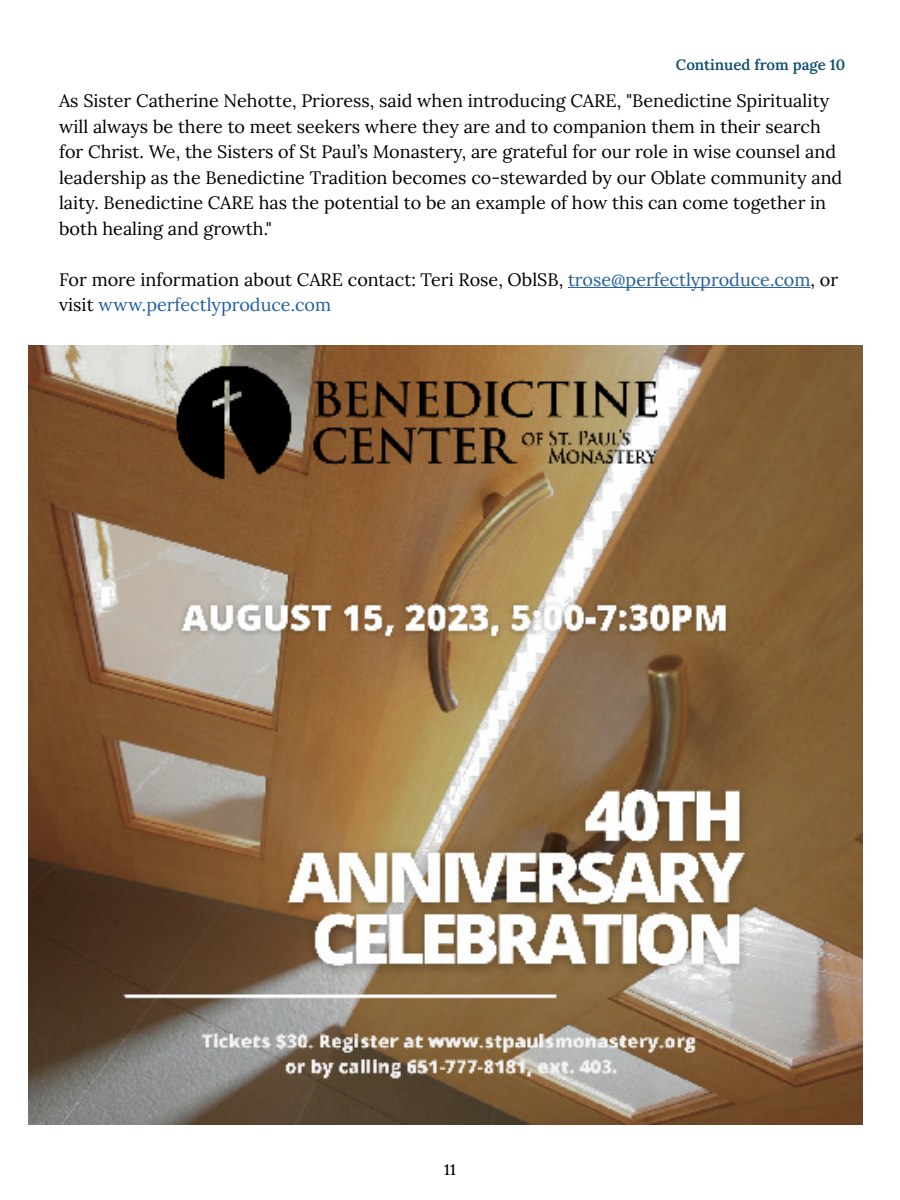
<style>
.page{position:relative;width:900px;height:1200px;background:#fff}
.page>*{position:absolute;margin:0;border:0;box-sizing:border-box;transform-origin:0 0}
.t1{font:18px/25.5px "Lora";color:#000}
.t2{font:600 15px "Lora";color:#124d6f}
.t3{font:500 15px "Lora";color:#000}
.s1{color:#215e9e}
</style>
<div class="page">
<hr style="left:568px;top:287px;width:243px;height:1px;background:#215e9e">
<img style="left:29px;top:346px;width:834px;height:779px">
<p class="t2" style="left:676px;top:53px;width:171px">Continued from page 10</p>
<p class="t1" style="left:59px;top:87px;width:785px">As Sister Catherine Nehotte, Prioress, said when introducing CARE, "Benedictine Spirituality will always be there to meet seekers where they are and to companion them in their search for Christ. We, the Sisters of St Paul’s Monastery, are grateful for our role in wise counsel and leadership as the Benedictine Tradition becomes co-stewarded by our Oblate community and laity. Benedictine CARE has the potential to be an example of how this can come together in both healing and growth."</p>
<p class="t1" style="left:59px;top:265px;width:781px">For more information about CARE contact: Teri Rose, OblSB, <span class="s1">trose@perfectlyproduce.com</span>, or visit <span class="s1">www.perfectlyproduce.com</span></p>
<p class="t3" style="left:444px;top:1158px;width:13px">11</p>
</div>
